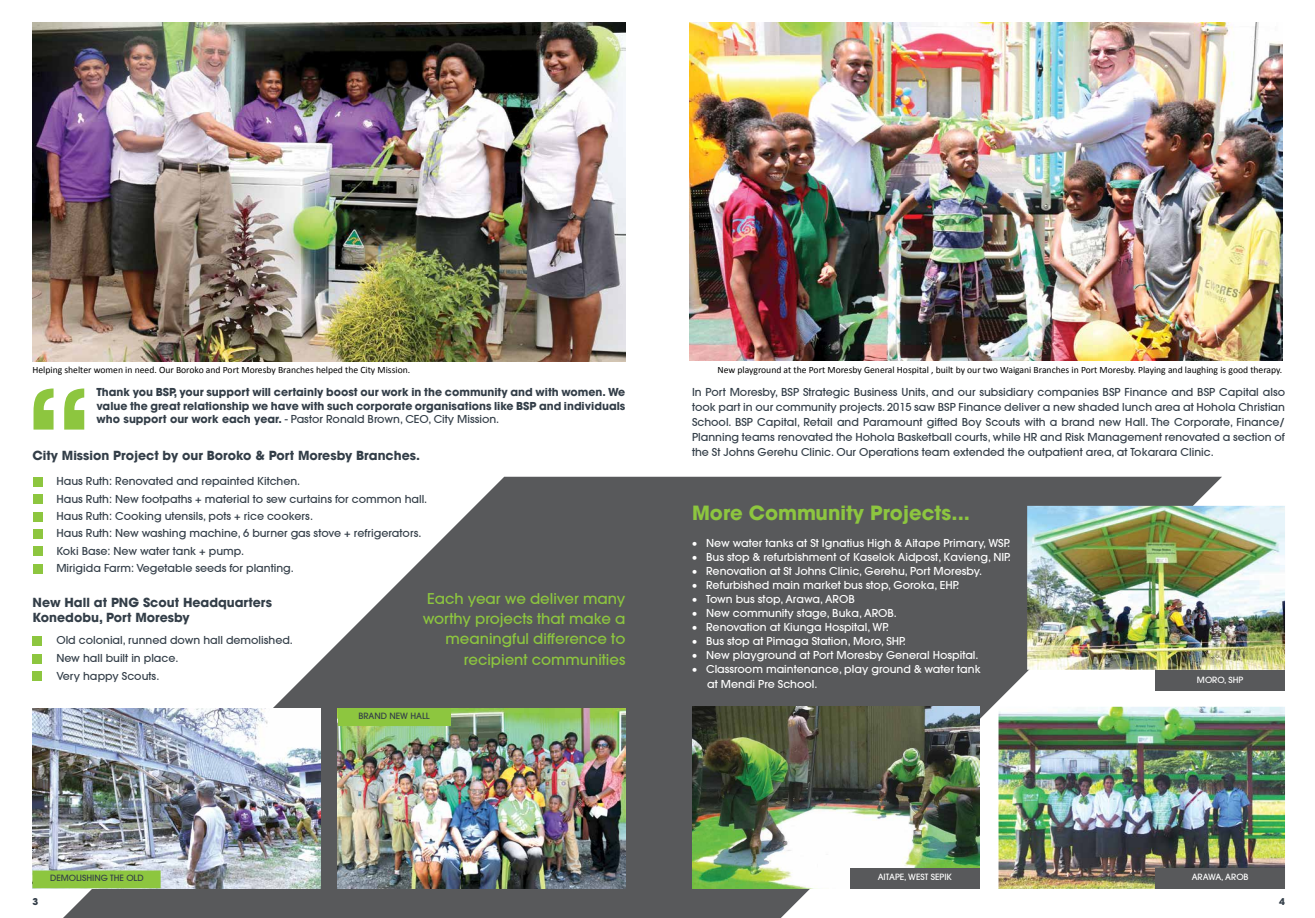
<style>
.page{position:relative;width:1315px;height:918px;background:#fff}
.page>*{position:absolute;margin:0;border:0;box-sizing:border-box;transform-origin:0 0}
.t1{font:700 19.6px "ITC Avant Garde Gothic";color:#8dc63f}
.t2{font:500 14.88px/20.4px "ITC Avant Garde Gothic";color:#8dc63f;text-align:right}
.t3{font:700 12.51px/15px "ITC Avant Garde Gothic";color:#333e48}
.t4{font:500 10.94px/14.9px "ITC Avant Garde Gothic";color:#333e48;text-align:justify}
.t5{font:500 10.94px/14.1px "ITC Avant Garde Gothic";color:#fff}
.t6{font:700 10.94px/13.1px "ITC Avant Garde Gothic";color:#333e48;text-align:justify}
.t7{font:9.62px "Calibri";color:#000}
.t8{font:700 9.36px "ITC Avant Garde Gothic";color:#333e48}
.t9{font:500 8.58px "ITC Avant Garde Gothic";color:#fff}
.t10{font:500 8.58px "ITC Avant Garde Gothic";color:#333e48}
.s1{font-weight:500}
</style>
<div class="page">
<svg style="left:63px;top:477px;width:1159px;height:441px;fill:#58595b"></svg>
<img style="left:32px;top:23px;width:593px;height:339px">
<img style="left:689px;top:23px;width:593px;height:337px">
<svg style="left:34px;top:388px;width:50px;height:41px"></svg>
<img style="left:692px;top:707px;width:287px;height:182px">
<img style="left:998px;top:707px;width:287px;height:182px">
<div style="left:850px;top:868px;width:129px;height:21px;background:#58595b"></div>
<div style="left:1155px;top:868px;width:130px;height:21px;background:#58595b"></div>
<img style="left:338px;top:708px;width:287px;height:180px">
<img style="left:32px;top:708px;width:288px;height:180px">
<svg style="left:32px;top:870px;width:129px;height:18px;background:#8ec644"></svg>
<div style="left:338px;top:708px;width:112px;height:18px;background:#8dc63f"></div>
<div style="left:33px;top:477px;width:10px;height:9px;background:#8dc63f"></div>
<div style="left:33px;top:494px;width:10px;height:10px;background:#8dc63f"></div>
<div style="left:33px;top:512px;width:10px;height:9px;background:#8dc63f"></div>
<div style="left:33px;top:529px;width:10px;height:10px;background:#8dc63f"></div>
<div style="left:33px;top:546px;width:10px;height:10px;background:#8dc63f"></div>
<div style="left:33px;top:564px;width:10px;height:10px;background:#8dc63f"></div>
<div style="left:32px;top:636px;width:10px;height:10px;background:#8dc63f"></div>
<div style="left:32px;top:654px;width:10px;height:9px;background:#8dc63f"></div>
<div style="left:32px;top:671px;width:10px;height:10px;background:#8dc63f"></div>
<img style="left:1027px;top:506px;width:258px;height:164px">
<div style="left:1155px;top:670px;width:130px;height:21px;background:#58595b"></div>
<p class="t7" style="left:32px;top:364px;width:379px">Helping shelter women in need. Our Boroko and Port Moresby Branches helped the City Mission.</p>
<p class="t7" style="left:717px;top:363px;width:566px">New playground at the Port Moresby General Hospital , built by our two Waigani Branches in Port Moresby. Playing and laughing is good therapy.</p>
<p class="t6" style="left:96px;top:386px;width:530px">Thank you BSP, your support will certainly boost our work in the community and with women. We value the great relationship we have with such corporate organisations like BSP and individuals who support our work each year. <span class="s1">- Pastor Ronald Brown, CEO, City Mission.</span></p>
<p class="t3" style="left:32px;top:447px;width:389px">City Mission Project by our Boroko &amp; Port Moresby Branches.</p>
<p class="t4" style="left:56px;top:473px;width:245px">Haus Ruth: Renovated and repainted Kitchen.</p>
<p class="t4" style="left:692px;top:385px;width:594px">In Port Moresby, BSP Strategic Business Units, and our subsidiary companies BSP Finance and BSP Capital also took part in our community projects. 2015 saw BSP Finance deliver a new shaded lunch area at Hohola Christian School. BSP Capital, Retail and Paramount gifted Boy Scouts with a brand new Hall. The Corporate, Finance/ Planning teams renovated the Hohola Basketball courts, while HR and Risk Management renovated a section of the St Johns Gerehu Clinic. Our Operations team extended the outpatient area, at Tokarara Clinic.</p>
<p class="t4" style="left:56px;top:491px;width:372px">Haus Ruth: New footpaths + material to sew curtains for common hall.</p>
<h1 class="t1" style="left:692px;top:500px;width:279px">More Community Projects...</h1>
<p class="t5" style="left:692px;top:535px;width:320px">• New water tanks at St Ignatius High &amp; Aitape Primary, WSP.</p>
<p class="t5" style="left:692px;top:549px;width:320px">• Bus stop &amp; refurbishment of Kaselok Aidpost, Kavieng, NIP.</p>
<p class="t5" style="left:692px;top:564px;width:291px">• Renovation at St Johns Clinic, Gerehu, Port Moresby.</p>
<p class="t5" style="left:692px;top:578px;width:269px">• Refurbished main market bus stop, Goroka, EHP.</p>
<p class="t5" style="left:692px;top:592px;width:164px">• Town bus stop, Arawa, AROB</p>
<p class="t5" style="left:692px;top:606px;width:206px">• New community stage, Buka, AROB.</p>
<p class="t5" style="left:692px;top:620px;width:198px">• Renovation at Kiunga Hospital, WP.</p>
<p class="t5" style="left:692px;top:634px;width:215px">• Bus stop at Pimaga Station, Moro, SHP.</p>
<p class="t5" style="left:692px;top:648px;width:288px">• New playground at Port Moresby General Hospital.</p>
<p class="t5" style="left:707px;top:662px;width:275px;text-indent:-15px">• Classroom maintenance, play ground &amp; water tank at Mendi Pre School.</p>
<p class="t4" style="left:56px;top:508px;width:258px">Haus Ruth: Cooking utensils, pots + rice cookers.</p>
<p class="t4" style="left:56px;top:543px;width:189px">Koki Base: New water tank + pump.</p>
<p class="t4" style="left:56px;top:525px;width:367px">Haus Ruth: New washing machine, 6 burner gas stove + refrigerators.</p>
<p class="t4" style="left:56px;top:561px;width:239px">Mirigida Farm: Vegetable seeds for planting.</p>
<h2 class="t2" style="left:423px;top:588px;width:204px">Each year we deliver many worthy projects that make a meaningful difference to recipient communities</h2>
<p class="t3" style="left:33px;top:595px;width:241px">New Hall at PNG Scout Headquarters<br>Konedobu, Port Moresby</p>
<p class="t4" style="left:56px;top:633px;width:238px">Old colonial, runned down hall demolished.</p>
<p class="t4" style="left:56px;top:668px;width:105px">Very happy Scouts.</p>
<p class="t9" style="left:1197px;top:674px;width:48px">MORO, SHP</p>
<p class="t4" style="left:56px;top:651px;width:124px">New hall built in place.</p>
<p class="t10" style="left:358px;top:710px;width:73px">BRAND NEW HALL</p>
<p class="t10" style="left:50px;top:872px;width:95px">DEMOLISHING THE OLD</p>
<p class="t9" style="left:877px;top:872px;width:76px">AITAPE, WEST SEPIK</p>
<p class="t9" style="left:1191px;top:872px;width:58px">ARAWA, AROB</p>
<p class="t8" style="left:32px;top:895px;width:7px">3</p>
<p class="t8" style="left:1279px;top:895px;width:7px">4</p>
</div>
